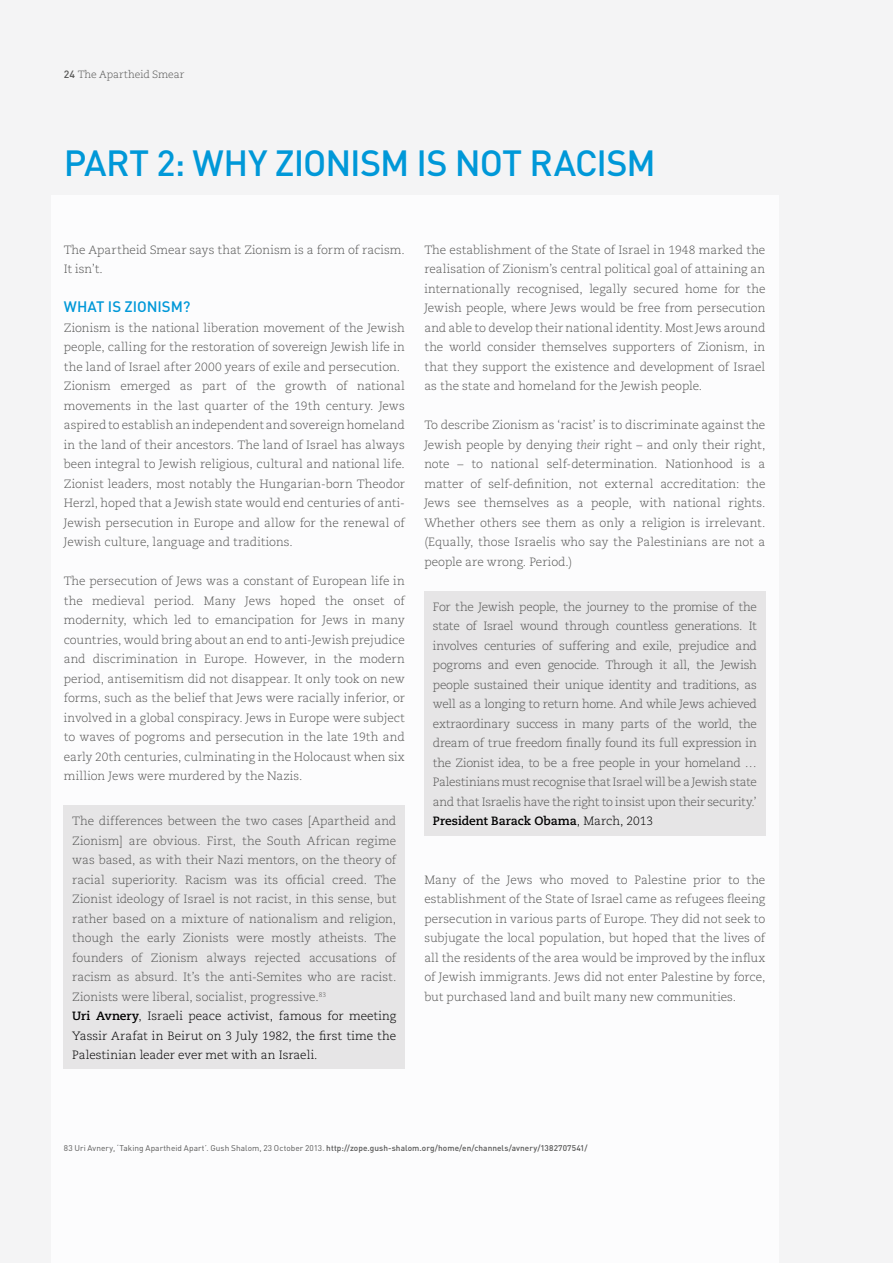
<style>
.page{position:relative;width:893px;height:1263px;background:#f4f4f5}
.page>*{position:absolute;margin:0;border:0;box-sizing:border-box;transform-origin:0 0}
.t1{font:500 36px "DIN";letter-spacing:-.03em;color:#0098d8}
.t2{font:500 15px "DIN";letter-spacing:-.005em;color:#0098d8}
.t3{font:300 12px/19.5px "Caecilia LT Std";color:#575756;text-align:justify}
.t4{font:300 10.5px "Caecilia LT Std";letter-spacing:-.01em;color:#575756}
.t5{font:500 8.25px "DIN";letter-spacing:.015em;color:#575756}
.s1{font-family:"DIN";font-weight:500}
.s2{font-weight:700;color:#000}
.s3{color:#000}
.s4{font-style:italic}
.s5{font-weight:400}
</style>
<div class="page">
<div style="left:51px;top:195px;width:727px;height:1068px;background:#fff"></div>
<div style="left:64px;top:806px;width:341px;height:263px;background:#e6e5e6"></div>
<div style="left:424px;top:591px;width:341px;height:244px;background:#e6e5e6"></div>
<p class="t4" style="left:64px;top:68px;width:122px"><span class="s1">24</span> The Apartheid Smear</p>
<h1 class="t1" style="left:64px;top:140px;width:593px">Part 2: Why Zionism is not Racism</h1>
<p class="t3" style="left:64px;top:240px;width:343px">The Apartheid Smear says that Zionism is a form of racism.<br>It isn’t.</p>
<p class="t2" style="left:64px;top:297px;width:128px">What is Zionism?</p>
<p class="t3" style="left:64px;top:318px;width:343px;text-align:left">Zionism is the national liberation movement of the Jewish people, calling for the restoration of sovereign Jewish life in the land of Israel after 2000 years of exile and persecution.<br>Zionism emerged as part of the growth of national movements in the last quarter of the 19th century. Jews aspired to establish an independent and sovereign homeland in the land of their ancestors. The land of Israel has always been integral to Jewish religious, cultural and national life.<br>Zionist leaders, most notably the Hungarian-born Theodor Herzl, hoped that a Jewish state would end centuries of anti-Jewish persecution in Europe and allow for the renewal of Jewish culture, language and traditions.</p>
<p class="t3" style="left:64px;top:571px;width:343px">The persecution of Jews was a constant of European life in the medieval period. Many Jews hoped the onset of modernity, which led to emancipation for Jews in many countries, would bring about an end to anti-Jewish prejudice and discrimination in Europe. However, in the modern period, antisemitism did not disappear. It only took on new forms, such as the belief that Jews were racially inferior, or involved in a global conspiracy. Jews in Europe were subject to waves of pogroms and persecution in the late 19th and early 20th centuries, culminating in the Holocaust when six million Jews were murdered by the Nazis.</p>
<p class="t3" style="left:72px;top:812px;width:326px;text-align:left">The differences between the two cases [Apartheid and Zionism] are obvious. First, the South African regime was based, as with their Nazi mentors, on the theory of racial superiority. Racism was its official creed. The Zionist ideology of Israel is not racist, in this sense, but rather based on a mixture of nationalism and religion, though the early Zionists were mostly atheists. The founders of Zionism always rejected accusations of racism as absurd. It’s the anti-Semites who are racist.<br>Zionists were liberal, socialist, progressive.<sup>83<br></sup><span class="s2">Uri Avnery</span><span class="s3">, Israeli peace activist, famous for meeting Yassir Arafat in Beirut on 3 July 1982, the first time the Palestinian leader ever met with an Israeli.</span></p>
<p class="t3" style="left:424px;top:240px;width:343px">The establishment of the State of Israel in 1948 marked the realisation of Zionism’s central political goal of attaining an internationally recognised, legally secured home for the Jewish people, where Jews would be free from persecution and able to develop their national identity. Most Jews around the world consider themselves supporters of Zionism, in that they support the existence and development of Israel as the state and homeland for the Jewish people.</p>
<p class="t3" style="left:424px;top:415px;width:343px">To describe Zionism as ‘racist’ is to discriminate against the Jewish people by denying <span class="s4">their</span> right – and only their right, note – to national self-determination. Nationhood is a matter of self-definition, not external accreditation: the Jews see themselves as a people, with national rights.<br>Whether others see them as only a religion is irrelevant. (Equally, those Israelis who say the Palestinians are not a people are wrong. Period.)</p>
<p class="t3" style="left:433px;top:597px;width:326px">For the Jewish people, the journey to the promise of the state of Israel wound through countless generations. It involves centuries of suffering and exile, prejudice and pogroms and even genocide. Through it all, the Jewish people sustained their unique identity and traditions, as well as a longing to return home. And while Jews achieved extraordinary success in many parts of the world, the dream of true freedom finally found its full expression in the Zionist idea, to be a free people in your homeland … Palestinians must recognise that Israel will be a Jewish state and that Israelis have the right to insist upon their security.’ <span class="s2">President Barack Obama</span><span class="s3">, March, 2013</span></p>
<p class="t3" style="left:424px;top:870px;width:343px">Many of the Jews who moved to Palestine prior to the establishment of the State of Israel came as refugees fleeing persecution in various parts of Europe. They did not seek to subjugate the local population, but hoped that the lives of all the residents of the area would be improved by the influx of Jewish immigrants. Jews did not enter Palestine by force, but purchased land and built many new communities.</p>
<p class="t5" style="left:64px;top:1142px;width:525px"><span class="s5">83 Uri Avnery, ‘Taking Apartheid Apart’. Gush Shalom, 23 October 2013.</span> http://zope.gush-shalom.org/home/en/channels/avnery/1382707541/</p>
</div>
